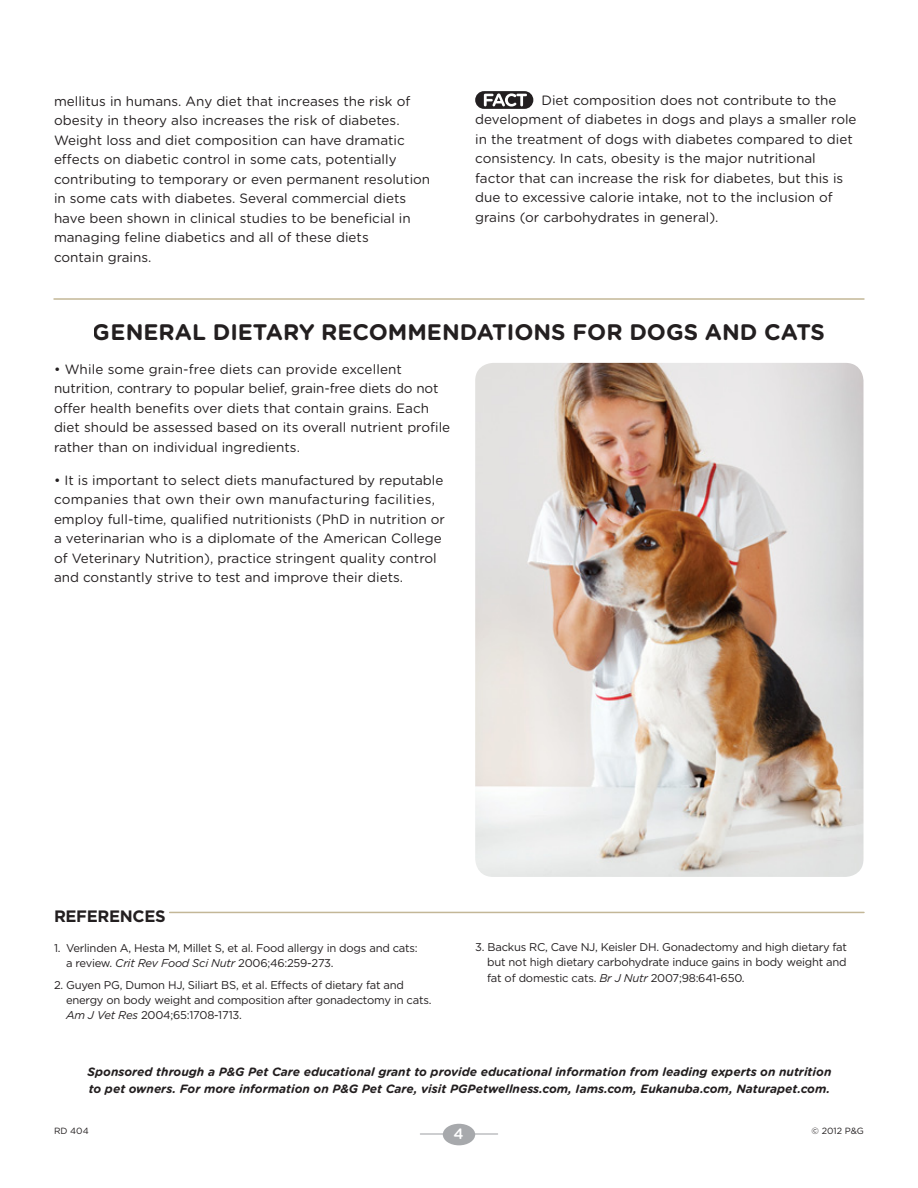
<style>
.page{position:relative;width:918px;height:1188px;background:#fff}
.page>*{position:absolute;margin:0;border:0;box-sizing:border-box;transform-origin:0 0}
.t1{font:700 22.5px "Gotham Rounded";color:#231f20}
.t2{font:700 16.5px "Gotham";letter-spacing:-.02em;color:#231f20}
.t3{font:500 15px "Gotham Rounded";color:#fff}
.t4{font:13.5px/19.5px "Gotham Rounded";color:#231f20}
.t5{font:italic 700 12px/16.5px "Gotham Rounded";color:#231f20}
.t6{font:11.25px/15.1px "Gotham";letter-spacing:-.02em;color:#231f20}
.t7{font:9px "Gotham Rounded";color:#231f20}
.s1{font-style:italic}
</style>
<div class="page">
<div style="left:443px;top:1124px;width:32px;height:21px;background:#a7a9ac;border-radius:50%"></div>
<hr style="left:474px;top:1133px;width:24px;height:2px;background:#a7a9ac">
<hr style="left:420px;top:1133px;width:24px;height:2px;background:#a7a9ac">
<div style="left:475px;top:91px;width:58px;height:18px;background:#231f20;border-radius:9px"></div>
<svg style="left:484px;top:93px;width:43px;height:14px"></svg>
<hr style="left:170px;top:912px;width:694px;height:1px;background:#c3b797">
<hr style="left:54px;top:298px;width:810px;height:2px;background:#c3b797">
<img style="left:475px;top:363px;width:389px;height:514px">
<p class="t4" style="left:54px;top:91px;width:378px">mellitus in humans. Any diet that increases the risk of obesity in theory also increases the risk of diabetes.<br>Weight loss and diet composition can have dramatic effects on diabetic control in some cats, potentially contributing to temporary or even permanent resolution in some cats with diabetes. Several commercial diets have been shown in clinical studies to be beneficial in managing feline diabetics and all of these diets<br>contain grains.</p>
<p class="t4" style="left:475px;top:90px;width:383px;text-indent:66px">Diet composition does not contribute to the development of diabetes in dogs and plays a smaller role in the treatment of dogs with diabetes compared to diet consistency. In cats, obesity is the major nutritional factor that can increase the risk for diabetes, but this is due to excessive calorie intake, not to the inclusion of grains (or carbohydrates in general).</p>
<h1 class="t1" style="left:93px;top:315px;width:734px">GENERAL DIETARY RECOMMENDATIONS FOR DOGS AND CATS</h1>
<p class="t4" style="left:54px;top:359px;width:398px">• While some grain-free diets can provide excellent nutrition, contrary to popular belief, grain-free diets do not offer health benefits over diets that contain grains. Each diet should be assessed based on its overall nutrient profile rather than on individual ingredients.</p>
<p class="t4" style="left:54px;top:470px;width:392px">• It is important to select diets manufactured by reputable companies that own their own manufacturing facilities, employ full-time, qualified nutritionists (PhD in nutrition or a veterinarian who is a diplomate of the American College of Veterinary Nutrition), practice stringent quality control and constantly strive to test and improve their diets.</p>
<p class="t2" style="left:54px;top:905px;width:113px">REFERENCES</p>
<p class="t6" style="left:66px;top:940px;width:353px;text-indent:-12px">1. Verlinden A, Hesta M, Millet S, et al. Food allergy in dogs and cats: a review. <span class="s1">Crit Rev Food Sci Nutr</span> 2006;46:259-273.</p>
<p class="t6" style="left:66px;top:977px;width:367px;text-indent:-12px">2. Guyen PG, Dumon HJ, Siliart BS, et al. Effects of dietary fat and energy on body weight and composition after gonadectomy in cats.<br><span class="s1">Am J Vet Res</span> 2004;65:1708-1713.</p>
<p class="t6" style="left:487px;top:939px;width:361px;text-align:justify;text-indent:-12px">3. Backus RC, Cave NJ, Keisler DH. Gonadectomy and high dietary fat but not high dietary carbohydrate induce gains in body weight and fat of domestic cats. <span class="s1">Br J Nutr</span> 2007;98:641-650.</p>
<p class="t5" style="left:88px;top:1063px;width:745px">Sponsored through a P&amp;G Pet Care educational grant to provide educational information from leading experts on nutrition to pet owners. For more information on P&amp;G Pet Care, visit PGPetwellness.com, Iams.com, Eukanuba.com, Naturapet.com.</p>
<p class="t7" style="left:54px;top:1125px;width:36px">RD 404</p>
<p class="t7" style="left:812px;top:1125px;width:54px">© 2012 P&amp;G</p>
<p class="t3" style="left:453px;top:1123px;width:12px">4</p>
</div>
